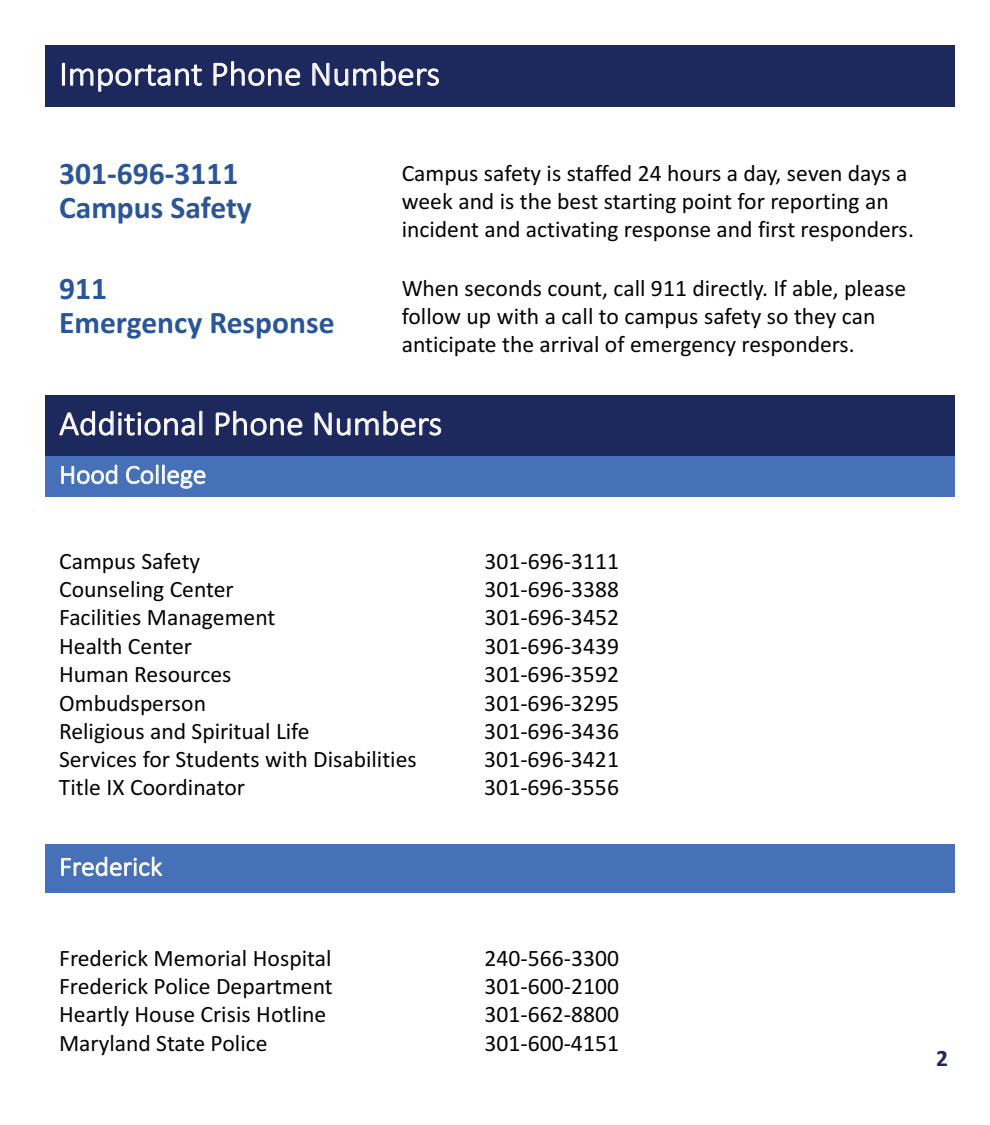
<style>
.page{position:relative;width:990px;height:1125px;background:#fff}
.page>*{position:absolute;margin:0;border:0;box-sizing:border-box;transform-origin:0 0}
.t1{font:300 34.5px "Calibri";color:#fff}
.t2{font:700 31.5px/34px "Calibri";color:#2a5698}
.t3{font:300 26.75px "Calibri";letter-spacing:-.005em;color:#fff}
.t4{font:23.5px/28.2px "Calibri";color:#040503}
.t5{font:700 23.5px "Calibri";color:#1d285c}
</style>
<div class="page">
<div style="left:45px;top:45px;width:910px;height:62px;background:#1d285c"></div>
<svg style="left:61px;top:62px;width:141px;height:30px"></svg>
<svg style="left:213px;top:61px;width:88px;height:25px"></svg>
<svg style="left:312px;top:61px;width:127px;height:25px"></svg>
<div style="left:45px;top:395px;width:910px;height:61px;background:#1d285c"></div>
<svg style="left:59px;top:410px;width:144px;height:26px"></svg>
<svg style="left:215px;top:410px;width:88px;height:26px"></svg>
<svg style="left:314px;top:410px;width:128px;height:26px"></svg>
<div style="left:45px;top:844px;width:910px;height:49px;background:#4671b8"></div>
<svg style="left:61px;top:856px;width:102px;height:21px"></svg>
<div style="left:45px;top:456px;width:910px;height:40px;background:#4671b8"></div>
<svg style="left:61px;top:465px;width:57px;height:20px"></svg>
<svg style="left:126px;top:464px;width:80px;height:25px"></svg>
<h1 class="t1" style="left:59px;top:52px;width:382px">Important Phone Numbers</h1>
<h2 class="t2" style="left:59px;top:155px;width:194px">301--‐696--‐3111<br>Campus Safety</h2>
<p class="t4" style="left:402px;top:158px;width:514px">Campus safety is staffed 24 hours a day, seven days a week and is the best starting point for reporting an incident and activating response and first responders.</p>
<h2 class="t2" style="left:59px;top:271px;width:277px">911<br>Emergency Response</h2>
<p class="t4" style="left:402px;top:273px;width:506px">When seconds count, call 911 directly. If able, please follow up with a call to campus safety so they can anticipate the arrival of emergency responders.</p>
<h1 class="t1" style="left:59px;top:402px;width:385px">Additional Phone Numbers</h1>
<p class="t3" style="left:59px;top:458px;width:149px">Hood College</p>
<p class="t4" style="left:59px;top:546px;width:143px">Campus Safety</p>
<p class="t4" style="left:484px;top:546px;width:136px">301--‐696--‐3111</p>
<p class="t4" style="left:59px;top:575px;width:176px">Counseling Center</p>
<p class="t4" style="left:484px;top:575px;width:136px">301--‐696--‐3388</p>
<p class="t4" style="left:59px;top:603px;width:218px">Facilities Management</p>
<p class="t4" style="left:484px;top:603px;width:136px">301--‐696--‐3452</p>
<p class="t4" style="left:59px;top:631px;width:135px">Health Center</p>
<p class="t4" style="left:484px;top:631px;width:136px">301--‐696--‐3439</p>
<p class="t4" style="left:59px;top:659px;width:174px">Human Resources</p>
<p class="t4" style="left:484px;top:659px;width:136px">301--‐696--‐3592</p>
<p class="t4" style="left:59px;top:688px;width:149px">Ombudsperson</p>
<p class="t4" style="left:484px;top:688px;width:136px">301--‐696--‐3295</p>
<p class="t4" style="left:59px;top:716px;width:252px">Religious and Spiritual Life</p>
<p class="t4" style="left:484px;top:716px;width:136px">301--‐696--‐3436</p>
<p class="t4" style="left:59px;top:745px;width:359px">Services for Students with Disabilities</p>
<p class="t4" style="left:484px;top:745px;width:136px">301--‐696--‐3421</p>
<p class="t4" style="left:59px;top:773px;width:188px">Title IX Coordinator</p>
<p class="t4" style="left:484px;top:773px;width:136px">301--‐696--‐3556</p>
<p class="t3" style="left:59px;top:850px;width:105px">Frederick</p>
<p class="t4" style="left:59px;top:943px;width:274px">Frederick Memorial Hospital</p>
<p class="t4" style="left:484px;top:943px;width:136px">240--‐566--‐3300</p>
<p class="t4" style="left:59px;top:972px;width:275px">Frederick Police Department</p>
<p class="t4" style="left:484px;top:972px;width:136px">301--‐600--‐2100</p>
<p class="t4" style="left:59px;top:1000px;width:269px">Heartly House Crisis Hotline</p>
<p class="t4" style="left:484px;top:1000px;width:136px">301--‐662--‐8800</p>
<p class="t4" style="left:59px;top:1028px;width:210px">Maryland State Police</p>
<p class="t4" style="left:484px;top:1028px;width:136px">301--‐600--‐4151</p>
<p class="t5" style="left:936px;top:1042px;width:13px">2</p>
</div>
